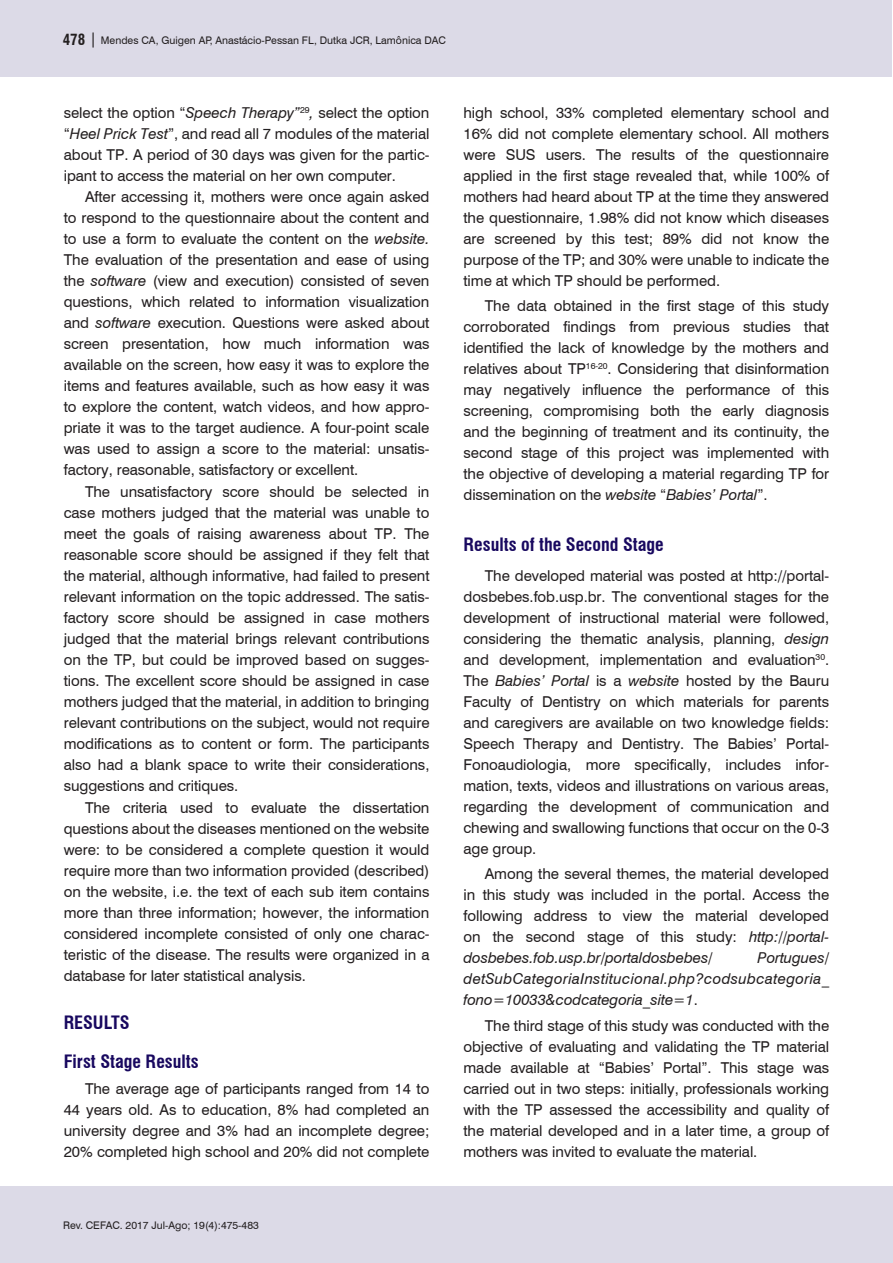
<style>
.page{position:relative;width:893px;height:1263px;background:#fff}
.page>*{position:absolute;margin:0;border:0;box-sizing:border-box;transform-origin:0 0}
.Nivel_2{font:700 condensed 18px "Swiss 721 BT";color:#18085f}
.Nivel_1{font:700 condensed 18px "Swiss 721 BT";color:#18085f}
.Corpo_do_texto_INGL{font:15px/21px "Swiss 721 BT";letter-spacing:-.005em;color:#231f20;text-align:justify}
.Corpo_do_texto_INGL-2{font:italic 15px/21px "Swiss 721 BT";letter-spacing:-.005em;color:#231f20;text-align:justify}
.t1{font:10.5px "Swiss 721 BT";color:#231f20}
.s1{font-weight:700;font-stretch:condensed;font-size:15px}
.s2{font-size:15px}
.s3{font-style:italic}
.s4{font-style:normal}
</style>
<div class="page">
<div style="left:0;top:1186px;width:892px;height:77px;background:#dcdae7"></div>
<div style="left:0;top:0;width:892px;height:77px;background:#dcdae7"></div>
<p class="t1" style="left:63px;top:33px;width:385px"><span class="s1">478</span> <span class="s2">|</span> Mendes CA, Guigen AP, Anastácio-Pessan FL, Dutka JCR, Lamônica DAC</p>
<p class="Corpo_do_texto_INGL" style="left:64px;top:101px;width:367px">select the option “<span class="s3">Speech Therapy”</span><sup>29</sup><span class="s3">,</span> select the option “<span class="s3">Heel Prick Test</span>”, and read all 7 modules of the material about TP. A period of 30 days was given for the partic&shy;ipant to access the material on her own computer.</p>
<p class="Corpo_do_texto_INGL" style="left:64px;top:186px;width:367px;text-indent:21px">After accessing it, mothers were once again asked to respond to the questionnaire about the content and to use a form to evaluate the content on the <span class="s3">website.<br></span>The evaluation of the presentation and ease of using the <span class="s3">software</span> (view and execution) consisted of seven questions, which related to information visualization and <span class="s3">software</span> execution. Questions were asked about screen presentation, how much information was available on the screen, how easy it was to explore the items and features available, such as how easy it was to explore the content, watch videos, and how appro&shy;priate it was to the target audience. A four-point scale was used to assign a score to the material: unsatis&shy;factory, reasonable, satisfactory or excellent.</p>
<p class="Corpo_do_texto_INGL" style="left:64px;top:481px;width:367px;text-indent:21px">The unsatisfactory score should be selected in case mothers judged that the material was unable to meet the goals of raising awareness about TP. The reasonable score should be assigned if they felt that the material, although informative, had failed to present relevant information on the topic addressed. The satis&shy;factory score should be assigned in case mothers judged that the material brings relevant contributions on the TP, but could be improved based on sugges&shy;tions. The excellent score should be assigned in case mothers judged that the material, in addition to bringing relevant contributions on the subject, would not require modifications as to content or form. The participants also had a blank space to write their considerations, suggestions and critiques.</p>
<p class="Corpo_do_texto_INGL" style="left:64px;top:796px;width:367px;text-indent:21px">The criteria used to evaluate the dissertation questions about the diseases mentioned on the website were: to be considered a complete question it would require more than two information provided (described) on the website, i.e. the text of each sub item contains more than three information; however, the information considered incomplete consisted of only one charac&shy;teristic of the disease. The results were organized in a database for later statistical analysis.</p>
<p class="Nivel_1" style="left:64px;top:1011px;width:67px">RESULTS</p>
<p class="Nivel_2" style="left:64px;top:1050px;width:136px">First Stage Results</p>
<p class="Corpo_do_texto_INGL" style="left:64px;top:1077px;width:367px;text-indent:21px">The average age of participants ranged from 14 to 44 years old. As to education, 8% had completed an university degree and 3% had an incomplete degree; 20% completed high school and 20% did not complete</p>
<p class="Corpo_do_texto_INGL" style="left:463px;top:101px;width:367px">high school, 33% completed elementary school and 16% did not complete elementary school. All mothers were SUS users. The results of the questionnaire applied in the first stage revealed that, while 100% of mothers had heard about TP at the time they answered the questionnaire, 1.98% did not know which diseases are screened by this test; 89% did not know the purpose of the TP; and 30% were unable to indicate the time at which TP should be performed.</p>
<p class="Corpo_do_texto_INGL" style="left:463px;top:295px;width:367px;text-indent:21px">The data obtained in the first stage of this study corroborated findings from previous studies that identified the lack of knowledge by the mothers and relatives about TP<sup>16-20</sup>. Considering that disinformation may negatively influence the performance of this screening, compromising both the early diagnosis and the beginning of treatment and its continuity, the second stage of this project was implemented with the objective of developing a material regarding TP for dissemination on the <span class="s3">website</span> “<span class="s3">Babies’ Portal</span>”.</p>
<p class="Nivel_2" style="left:463px;top:534px;width:202px">Results of the Second Stage</p>
<p class="Corpo_do_texto_INGL" style="left:463px;top:564px;width:367px;text-indent:21px">The developed material was posted at http://portal&shy;dosbebes.fob.usp.br. The conventional stages for the development of instructional material were followed, considering the thematic analysis, planning, <span class="s3">design </span>and development, implementation and evaluation<sup>30</sup>.<br>The <span class="s3">Babies’ Portal</span> is a <span class="s3">website</span> hosted by the Bauru Faculty of Dentistry on which materials for parents and caregivers are available on two knowledge fields:<br>Speech Therapy and Dentistry. The Babies’ Portal-Fonoaudiologia, more specifically, includes infor&shy;mation, texts, videos and illustrations on various areas, regarding the development of communication and chewing and swallowing functions that occur on the 0-3 age group.</p>
<p class="Corpo_do_texto_INGL" style="left:463px;top:863px;width:367px;text-indent:21px">Among the several themes, the material developed in this study was included in the portal. Access the following address to view the material developed on the second stage of this study: <span class="s3">http://portal&shy;dosbebes.fob.usp.br/portaldosbebes/</span></p>
<p class="Corpo_do_texto_INGL-2" style="left:463px;top:947px;width:367px;text-indent:294px">Portugues/ detSubCategoriaInstitucional.php?codsubcategoria_ fono=10033&amp;codcategoria_site=1<span class="s4">.</span></p>
<p class="Corpo_do_texto_INGL" style="left:463px;top:1014px;width:367px;text-indent:21px">The third stage of this study was conducted with the objective of evaluating and validating the TP material made available at “Babies’ Portal”. This stage was carried out in two steps: initially, professionals working with the TP assessed the accessibility and quality of the material developed and in a later time, a group of mothers was invited to evaluate the material.</p>
<p class="t1" style="left:63px;top:1218px;width:197px">Rev. CEFAC. 2017 Jul-Ago; 19(4):475-483</p>
</div>
